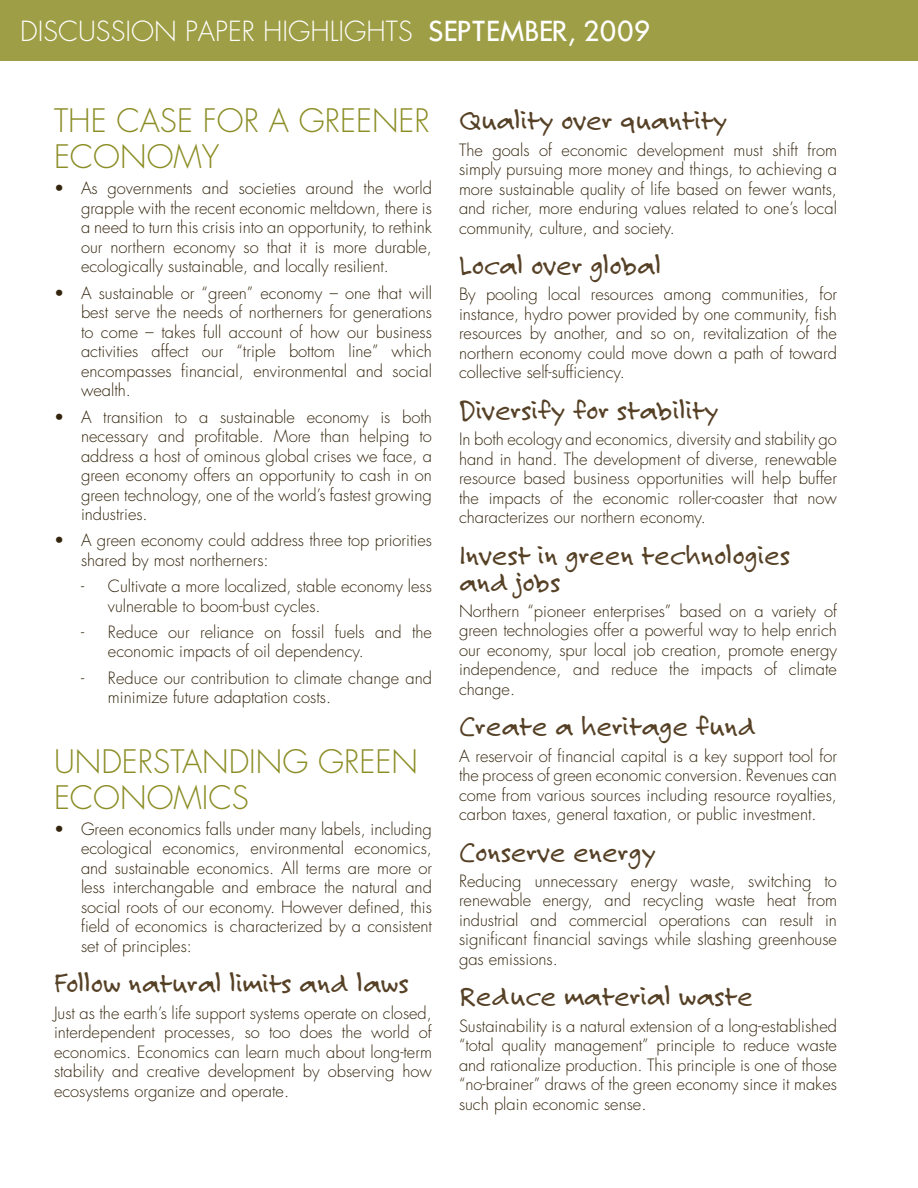
<style>
.page{position:relative;width:918px;height:1188px;background:#fff}
.page>*{position:absolute;margin:0;border:0;box-sizing:border-box;transform-origin:0 0}
.t1{font:300 31.5px/36px "Futura";color:#8b8d25}
.t2{font:30px/27px "Felt Tip Roman";color:#564126}
.t3{font:300 27px "Futura";color:#fff}
.t4{font:300 16.5px/19.5px "Futura";color:#33250d;text-align:justify}
.s1{font-weight:500}
</style>
<div class="page">
<div style="left:0;top:0;width:918px;height:61px;background:#9e9e46"></div>
<h3 class="t3" style="left:20px;top:19px;width:632px">DISCUSSION PAPER HIGHLIGHTS <span class="s1">SEPTEMBER, 2009</span></h3>
<h1 class="t1" style="left:54px;top:105px;width:377px">THE CASE FOR A GREENER<br>ECONOMY</h1>
<p class="t4" style="left:81px;top:179px;width:353px;text-indent:-27px">• As governments and societies around the world grapple with the recent economic meltdown, there is a need to turn this crisis into an opportunity, to rethink our northern economy so that it is more durable, ecologically sustainable, and locally resilient.</p>
<p class="t4" style="left:81px;top:283px;width:353px;text-indent:-27px">• A sustainable or “green” economy – one that will best serve the needs of northerners for generations to come – takes full account of how our business activities affect our “triple bottom line” which encompasses financial, environmental and social wealth.</p>
<p class="t4" style="left:81px;top:407px;width:353px;text-indent:-27px">• A transition to a sustainable economy is both necessary and profitable. More than helping to address a host of ominous global crises we face, a green economy offers an opportunity to cash in on green technology, one of the world’s fastest growing industries.</p>
<p class="t4" style="left:81px;top:531px;width:352px;text-indent:-27px">• A green economy could address three top priorities shared by most northerners:</p>
<p class="t4" style="left:108px;top:578px;width:325px;text-indent:-27px">- Cultivate a more localized, stable economy less vulnerable to boom-bust cycles.</p>
<p class="t4" style="left:108px;top:623px;width:326px;text-indent:-27px">- Reduce our reliance on fossil fuels and the economic impacts of oil dependency.</p>
<p class="t4" style="left:108px;top:669px;width:326px;text-indent:-27px">- Reduce our contribution to climate change and minimize future adaptation costs.</p>
<h1 class="t1" style="left:54px;top:746px;width:366px">UNDERSTANDING GREEN<br>ECONOMICS</h1>
<p class="t4" style="left:81px;top:819px;width:353px;text-indent:-27px">• Green economics falls under many labels, including ecological economics, environmental economics, and sustainable economics. All terms are more or less interchangable and embrace the natural and social roots of our economy. However defined, this field of economics is characterized by a consistent set of principles:</p>
<h2 class="t2" style="left:54px;top:970px;width:356px">Follow natural limits and laws</h2>
<p class="t4" style="left:54px;top:1004px;width:380px">Just as the earth’s life support systems operate on closed, interdependent processes, so too does the world of economics. Economics can learn much about long-term stability and creative development by observing how ecosystems organize and operate.</p>
<h2 class="t2" style="left:459px;top:107px;width:270px">Quality over quantity</h2>
<p class="t4" style="left:459px;top:141px;width:380px">The goals of economic development must shift from simply pursuing more money and things, to achieving a more sustainable quality of life based on fewer wants, and richer, more enduring values related to one’s local community, culture, and society.</p>
<h2 class="t2" style="left:459px;top:251px;width:204px">Local over global</h2>
<p class="t4" style="left:459px;top:286px;width:380px">By pooling local resources among communities, for instance, hydro power provided by one community, fish resources by another, and so on, revitalization of the northern economy could move down a path of toward collective self-sufficiency.</p>
<h2 class="t2" style="left:459px;top:396px;width:261px">Diversify for stability</h2>
<p class="t4" style="left:459px;top:431px;width:380px">In both ecology and economics, diversity and stability go hand in hand. The development of diverse, renewable resource based business opportunities will help buffer the impacts of the economic roller-coaster that now characterizes our northern economy.</p>
<h2 class="t2" style="left:459px;top:541px;width:333px">Invest in green technologies and jobs</h2>
<p class="t4" style="left:459px;top:603px;width:380px">Northern “pioneer enterprises” based on a variety of green technologies offer a powerful way to help enrich our economy, spur local job creation, promote energy independence, and reduce the impacts of climate change.</p>
<h2 class="t2" style="left:459px;top:713px;width:299px">Create a heritage fund</h2>
<p class="t4" style="left:459px;top:747px;width:380px">A reservoir of financial capital is a key support tool for the process of green economic conversion. Revenues can come from various sources including resource royalties, carbon taxes, general taxation, or public investment.</p>
<h2 class="t2" style="left:459px;top:838px;width:198px">Conserve energy</h2>
<p class="t4" style="left:459px;top:873px;width:380px">Reducing unnecessary energy waste, switching to renewable energy, and recycling waste heat from industrial and commercial operations can result in significant financial savings while slashing greenhouse gas emissions.</p>
<h2 class="t2" style="left:459px;top:983px;width:295px">Reduce material waste</h2>
<p class="t4" style="left:459px;top:1017px;width:380px">Sustainability is a natural extension of a long-established “total quality management” principle to reduce waste and rationalize production. This principle is one of those “no-brainer” draws of the green economy since it makes such plain economic sense.</p>
</div>
